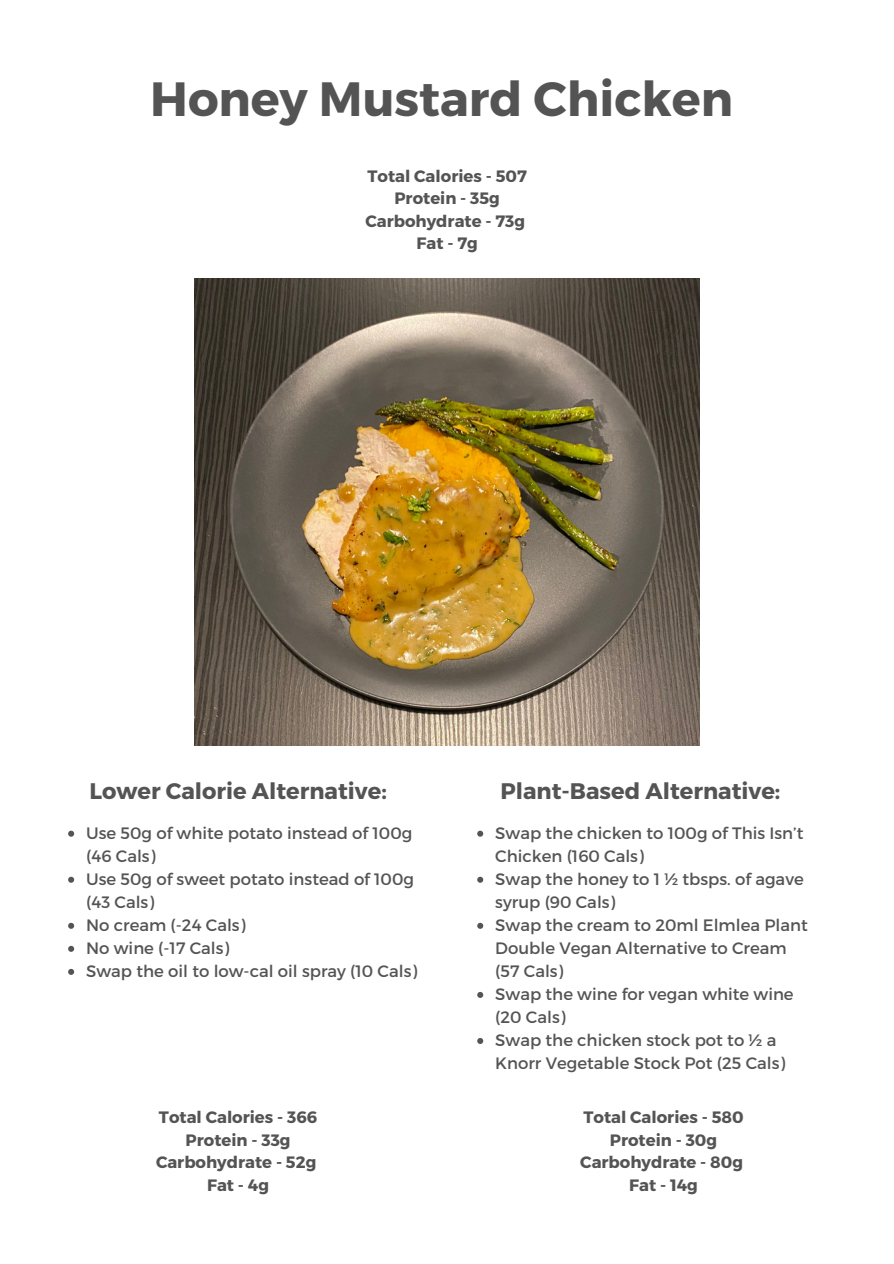
<style>
.page{position:relative;width:894px;height:1264px;background:#fff}
.page>*{position:absolute;margin:0;border:0;box-sizing:border-box;transform-origin:0 0}
.t1{font:700 48px "Montserrat";color:#545454}
.t2{font:700 22.5px "Montserrat";color:#545454}
.t3{font:16.5px/23px "Montserrat";color:#545454}
.t4{font:700 16.5px/22.5px "Montserrat";color:#545454;text-align:center}
</style>
<div class="page">
<img style="left:195px;top:278px;width:504px;height:467px">
<svg style="left:68px;top:830px;width:6px;height:6px"></svg>
<svg style="left:68px;top:876px;width:6px;height:6px"></svg>
<svg style="left:68px;top:922px;width:6px;height:6px"></svg>
<svg style="left:68px;top:945px;width:6px;height:6px"></svg>
<svg style="left:68px;top:968px;width:6px;height:6px"></svg>
<svg style="left:477px;top:830px;width:6px;height:6px"></svg>
<svg style="left:477px;top:876px;width:6px;height:6px"></svg>
<svg style="left:477px;top:922px;width:6px;height:6px"></svg>
<svg style="left:477px;top:991px;width:6px;height:6px"></svg>
<svg style="left:477px;top:1038px;width:6px;height:5px"></svg>
<h1 class="t1" style="left:150px;top:68px;width:584px">Honey Mustard Chicken</h1>
<p class="t4" style="left:365px;top:164px;width:163px">Total Calories - 507<br>Protein - 35g<br>Carbohydrate - 73g<br>Fat - 7g</p>
<h2 class="t2" style="left:89px;top:776px;width:299px">Lower Calorie Alternative:</h2>
<p class="t3" style="left:86px;top:820px;width:332px">Use 50g of white potato instead of 100g (46 Cals)<br>Use 50g of sweet potato instead of 100g (43 Cals)<br>No cream (-24 Cals)<br>No wine (-17 Cals)<br>Swap the oil to low-cal oil spray (10 Cals)</p>
<h2 class="t2" style="left:500px;top:776px;width:281px">Plant-Based Alternative:</h2>
<p class="t3" style="left:495px;top:820px;width:314px">Swap the chicken to 100g of This Isn’t<br>Chicken (160 Cals)<br>Swap the honey to 1 ½ tbsps. of agave syrup (90 Cals)<br>Swap the cream to 20ml Elmlea Plant<br>Double Vegan Alternative to Cream (57 Cals)<br>Swap the wine for vegan white wine (20 Cals)<br>Swap the chicken stock pot to ½ a<br>Knorr Vegetable Stock Pot (25 Cals)</p>
<p class="t4" style="left:156px;top:1105px;width:163px">Total Calories - 366<br>Protein - 33g<br>Carbohydrate - 52g<br>Fat - 4g</p>
<p class="t4" style="left:580px;top:1105px;width:165px">Total Calories - 580<br>Protein - 30g<br>Carbohydrate - 80g<br>Fat - 14g</p>
</div>
